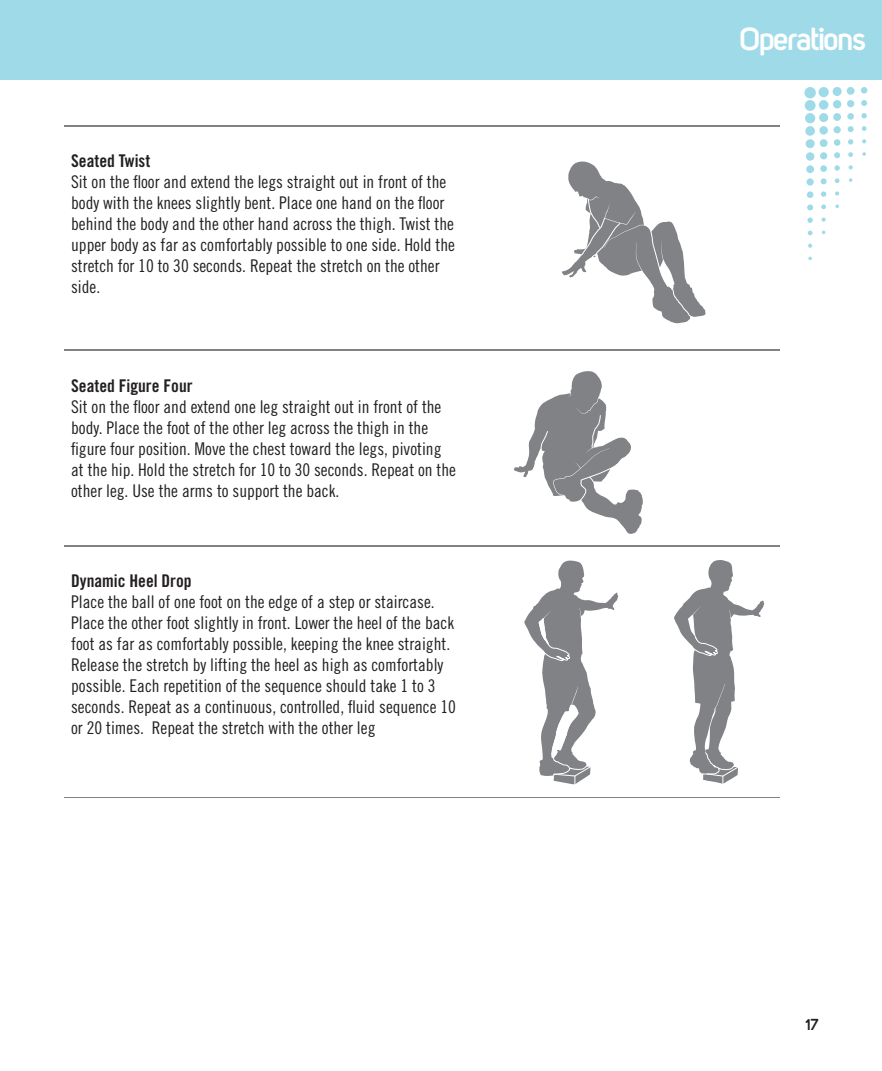
<style>
.page{position:relative;width:882px;height:1071px;background:#fff}
.page>*{position:absolute;margin:0;border:0;box-sizing:border-box;transform-origin:0 0}
.t1{font:700 31.5px "Uni Sans Semi";letter-spacing:-.05em;color:#fff}
.t2{font:17.5px/21px "Trade Gothic Cond Eighteen";color:#231f20}
.t3{font:17.5px "Trade Gothic Bold Cond Twenty";color:#231f20}
.t4{font:700 15.75px "Uni Sans Semi";color:#231f20}
</style>
<div class="page">
<div style="left:804px;top:87px;width:12px;height:11px;background:#9edae7;border-radius:50%"></div>
<div style="left:805px;top:100px;width:11px;height:11px;background:#9edae7;border-radius:50%"></div>
<div style="left:805px;top:113px;width:10px;height:10px;background:#9edae7;border-radius:50%"></div>
<div style="left:805px;top:126px;width:10px;height:10px;background:#9edae7;border-radius:50%"></div>
<div style="left:806px;top:139px;width:9px;height:9px;background:#9edae7;border-radius:50%"></div>
<div style="left:806px;top:152px;width:8px;height:9px;background:#9edae7;border-radius:50%"></div>
<div style="left:806px;top:165px;width:8px;height:8px;background:#9edae7;border-radius:50%"></div>
<div style="left:807px;top:178px;width:7px;height:8px;background:#9edae7;border-radius:50%"></div>
<div style="left:807px;top:191px;width:6px;height:7px;background:#9edae7;border-radius:50%"></div>
<svg style="left:807px;top:204px;width:6px;height:6px"></svg>
<svg style="left:807px;top:218px;width:6px;height:5px"></svg>
<svg style="left:808px;top:231px;width:5px;height:4px"></svg>
<svg style="left:808px;top:244px;width:4px;height:4px"></svg>
<svg style="left:808px;top:257px;width:4px;height:3px"></svg>
<div style="left:819px;top:87px;width:10px;height:10px;background:#9edae7;border-radius:50%"></div>
<div style="left:819px;top:100px;width:9px;height:10px;background:#9edae7;border-radius:50%"></div>
<div style="left:819px;top:113px;width:9px;height:9px;background:#9edae7;border-radius:50%"></div>
<div style="left:819px;top:126px;width:9px;height:9px;background:#9edae7;border-radius:50%"></div>
<div style="left:820px;top:139px;width:8px;height:8px;background:#9edae7;border-radius:50%"></div>
<div style="left:820px;top:152px;width:7px;height:7px;background:#9edae7;border-radius:50%"></div>
<div style="left:820px;top:165px;width:7px;height:7px;background:#9edae7;border-radius:50%"></div>
<svg style="left:821px;top:178px;width:6px;height:6px"></svg>
<svg style="left:821px;top:191px;width:5px;height:6px"></svg>
<svg style="left:821px;top:204px;width:5px;height:5px"></svg>
<svg style="left:822px;top:218px;width:4px;height:4px"></svg>
<div style="left:833px;top:87px;width:9px;height:9px;background:#9edae7;border-radius:50%"></div>
<div style="left:833px;top:100px;width:8px;height:8px;background:#9edae7;border-radius:50%"></div>
<div style="left:833px;top:113px;width:8px;height:8px;background:#9edae7;border-radius:50%"></div>
<div style="left:834px;top:126px;width:7px;height:7px;background:#9edae7;border-radius:50%"></div>
<div style="left:834px;top:139px;width:6px;height:7px;background:#9edae7;border-radius:50%"></div>
<svg style="left:834px;top:152px;width:6px;height:6px"></svg>
<svg style="left:834px;top:165px;width:6px;height:6px"></svg>
<svg style="left:835px;top:178px;width:5px;height:5px"></svg>
<svg style="left:835px;top:191px;width:4px;height:5px"></svg>
<svg style="left:835px;top:204px;width:4px;height:4px"></svg>
<div style="left:847px;top:87px;width:8px;height:8px;background:#9edae7;border-radius:50%"></div>
<div style="left:847px;top:100px;width:7px;height:7px;background:#9edae7;border-radius:50%"></div>
<div style="left:847px;top:113px;width:7px;height:7px;background:#9edae7;border-radius:50%"></div>
<svg style="left:848px;top:126px;width:6px;height:6px"></svg>
<svg style="left:848px;top:139px;width:5px;height:6px"></svg>
<svg style="left:848px;top:152px;width:5px;height:5px"></svg>
<svg style="left:849px;top:165px;width:4px;height:4px"></svg>
<svg style="left:849px;top:178px;width:3px;height:4px"></svg>
<div style="left:861px;top:87px;width:6px;height:7px;background:#9edae7;border-radius:50%"></div>
<svg style="left:861px;top:100px;width:6px;height:6px"></svg>
<svg style="left:861px;top:113px;width:6px;height:5px"></svg>
<svg style="left:862px;top:126px;width:5px;height:5px"></svg>
<svg style="left:862px;top:139px;width:4px;height:4px"></svg>
<svg style="left:862px;top:152px;width:4px;height:4px"></svg>
<div style="left:0;top:0;width:882px;height:79px;background:#9edae7"></div>
<hr style="left:64px;top:125px;width:409px;height:1px;background:#808285">
<hr style="left:473px;top:125px;width:307px;height:1px;background:#808285">
<hr style="left:64px;top:350px;width:409px;height:1px;background:#808285">
<hr style="left:473px;top:350px;width:307px;height:1px;background:#808285">
<hr style="left:64px;top:545px;width:409px;height:1px;background:#808285">
<hr style="left:473px;top:545px;width:307px;height:1px;background:#808285">
<hr style="left:64px;top:797px;width:409px;height:1px;background:#808285">
<hr style="left:473px;top:797px;width:307px;height:1px;background:#808285">
<svg style="left:513px;top:371px;width:130px;height:163px"></svg>
<svg style="left:562px;top:161px;width:144px;height:162px"></svg>
<svg style="left:524px;top:560px;width:94px;height:224px"></svg>
<svg style="left:674px;top:560px;width:91px;height:224px"></svg>
<p class="t3" style="left:71px;top:150px;width:81px">Seated Twist</p>
<p class="t2" style="left:71px;top:171px;width:385px">Sit on the floor and extend the legs straight out in front of the body with the knees slightly bent. Place one hand on the floor behind the body and the other hand across the thigh. Twist the upper body as far as comfortably possible to one side. Hold the stretch for 10 to 30 seconds. Repeat the stretch on the other side.</p>
<p class="t3" style="left:71px;top:375px;width:123px">Seated Figure Four</p>
<p class="t2" style="left:71px;top:396px;width:386px">Sit on the floor and extend one leg straight out in front of the body. Place the foot of the other leg across the thigh in the figure four position. Move the chest toward the legs, pivoting at the hip. Hold the stretch for 10 to 30 seconds. Repeat on the other leg. Use the arms to support the back.</p>
<p class="t3" style="left:71px;top:570px;width:122px">Dynamic Heel Drop</p>
<p class="t2" style="left:71px;top:591px;width:386px">Place the ball of one foot on the edge of a step or staircase.<br>Place the other foot slightly in front. Lower the heel of the back foot as far as comfortably possible, keeping the knee straight.<br>Release the stretch by lifting the heel as high as comfortably possible. Each repetition of the sequence should take 1 to 3 seconds. Repeat as a continuous, controlled, fluid sequence 10 or 20 times. Repeat the stretch with the other leg</p>
<h1 class="t1" style="left:739px;top:20px;width:128px">Operations</h1>
<p class="t4" style="left:806px;top:1015px;width:15px">17</p>
</div>
